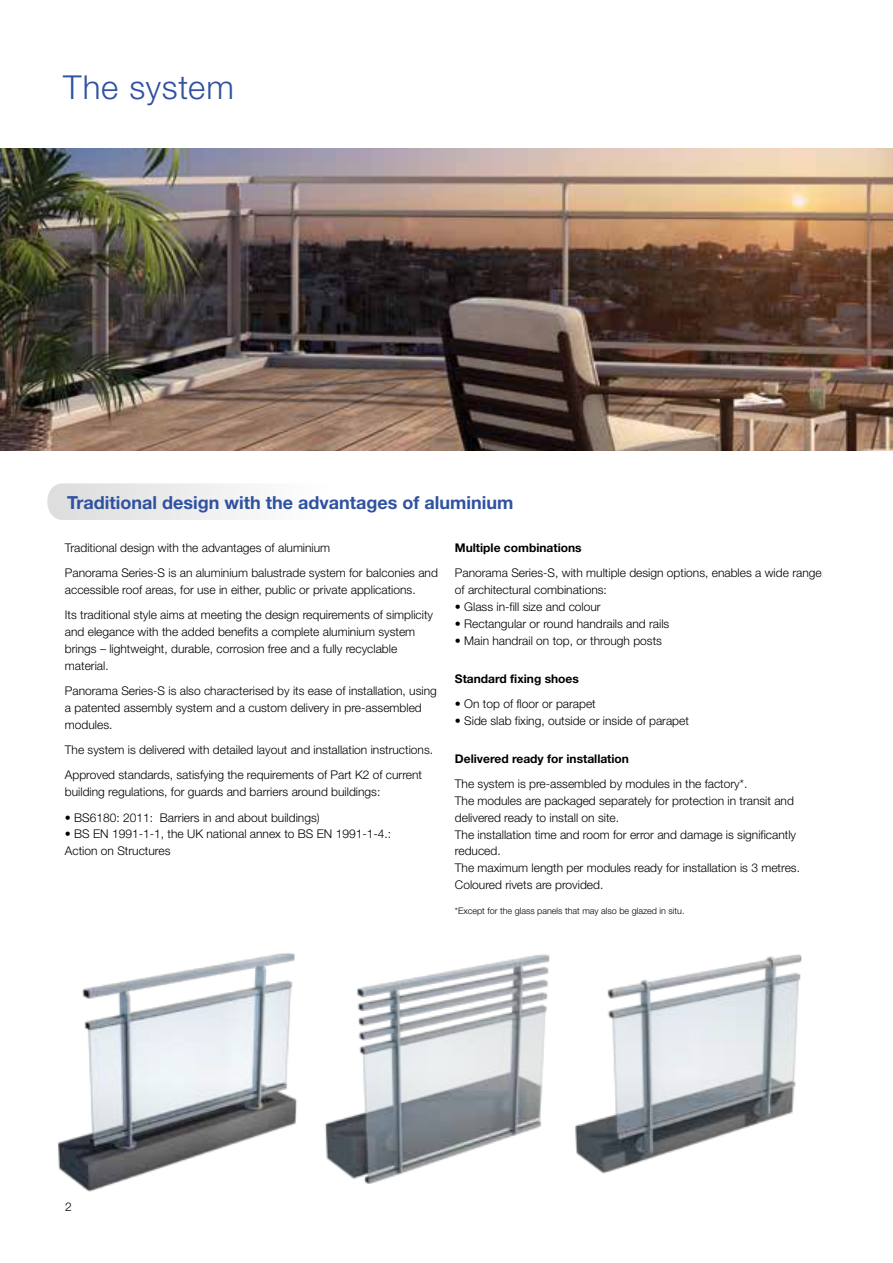
<style>
.page{position:relative;width:893px;height:1263px;background:#fff}
.page>*{position:absolute;margin:0;border:0;box-sizing:border-box;transform-origin:0 0}
.t1{font:300 33px "Helvetica Neue LT Pro";letter-spacing:.02em;color:#2f52a0}
.t2{font:700 18px "Helvetica Neue LT Pro";color:#2f52a0}
.t3{font:300 12px/16.8px "Helvetica Neue LT Pro";color:#000}
.t4{font:700 12px "Helvetica Neue LT Pro";color:#000}
.t5{font:300 9px "Helvetica Neue LT Pro";color:#000}
</style>
<div class="page">
<svg style="left:47px;top:483px;width:197px;height:37px"></svg>
<img style="left:0;top:149px;width:893px;height:302px">
<img style="left:58px;top:953px;width:239px;height:239px">
<img style="left:575px;top:954px;width:227px;height:220px">
<img style="left:325px;top:954px;width:225px;height:230px">
<h1 class="t1" style="left:63px;top:67px;width:172px">The system</h1>
<h2 class="t2" style="left:67px;top:491px;width:448px">Traditional design with the advantages of aluminium</h2>
<p class="t3" style="left:65px;top:535px;width:374px;line-height:25.3px">Traditional design with the advantages of aluminium<br>Panorama Series-S is an aluminium balustrade system for balconies and</p>
<p class="t3" style="left:65px;top:577px;width:370px;line-height:25.3px">accessible roof areas, for use in either, public or private applications.<br>Its traditional style aims at meeting the design requirements of simplicity</p>
<p class="t3" style="left:65px;top:623px;width:352px">and elegance with the added benefits a complete aluminium system brings – lightweight, durable, corrosion free and a fully recyclable material.</p>
<p class="t3" style="left:65px;top:682px;width:373px">Panorama Series-S is also characterised by its ease of installation, using a patented assembly system and a custom delivery in pre-assembled modules.</p>
<p class="t3" style="left:65px;top:737px;width:370px;line-height:25.3px">The system is delivered with detailed layout and installation instructions.<br>Approved standards, satisfying the requirements of Part K2 of current</p>
<p class="t3" style="left:65px;top:783px;width:317px">building regulations, for guards and barriers around buildings:</p>
<p class="t3" style="left:65px;top:808px;width:256px">• BS6180: 2011: Barriers in and about buildings)</p>
<p class="t3" style="left:65px;top:825px;width:328px">• BS EN 1991-1-1, the UK national annex to BS EN 1991-1-4.:<br>Action on Structures</p>
<p class="t4" style="left:455px;top:540px;width:128px">Multiple combinations</p>
<p class="t3" style="left:455px;top:564px;width:368px">Panorama Series-S, with multiple design options, enables a wide range of architectural combinations:</p>
<p class="t3" style="left:455px;top:598px;width:147px">• Glass in-fill size and colour</p>
<p class="t3" style="left:455px;top:615px;width:216px">• Rectangular or round handrails and rails</p>
<p class="t3" style="left:455px;top:632px;width:209px">• Main handrail on top, or through posts</p>
<p class="t4" style="left:455px;top:671px;width:125px">Standard fixing shoes</p>
<p class="t3" style="left:455px;top:695px;width:142px">• On top of floor or parapet</p>
<p class="t3" style="left:455px;top:712px;width:236px">• Side slab fixing, outside or inside of parapet</p>
<p class="t4" style="left:455px;top:751px;width:176px">Delivered ready for installation</p>
<p class="t3" style="left:455px;top:775px;width:347px">The system is pre-assembled by modules in the factory*.<br>The modules are packaged separately for protection in transit and delivered ready to install on site.<br>The installation time and room for error and damage is significantly reduced.<br>The maximum length per modules ready for installation is 3 metres.<br>Coloured rivets are provided.</p>
<p class="t5" style="left:455px;top:905px;width:231px">*Except for the glass panels that may also be glazed in situ.</p>
<p class="t3" style="left:65px;top:1198px;width:8px">2</p>
</div>
